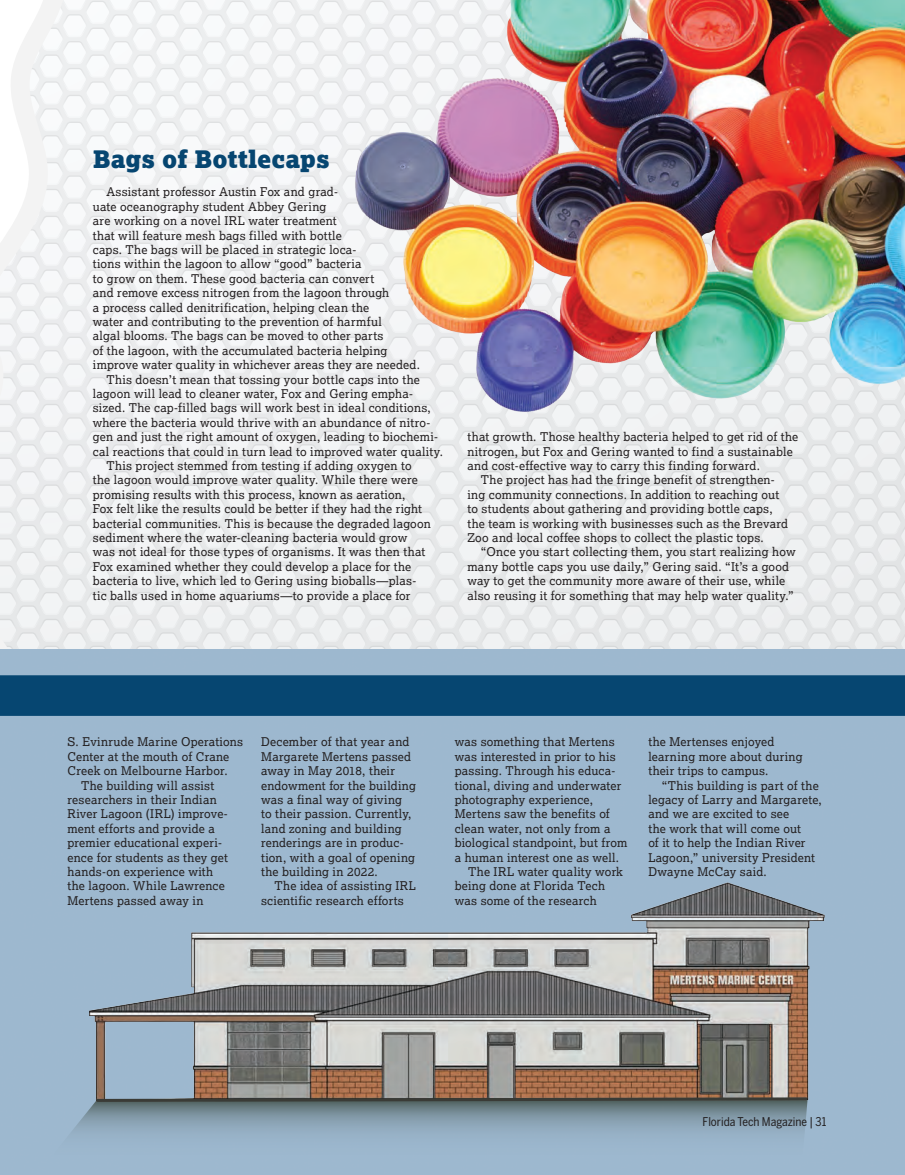
<style>
.page{position:relative;width:905px;height:1175px;background:#fff}
.page>*{position:absolute;margin:0;border:0;box-sizing:border-box;transform-origin:0 0}
.IRL_Subhead{font:900 24px "Lexia";color:#064671}
.Feature_Body_text{font:12px/14.4px "Lexia";letter-spacing:.015em;color:#231f20}
.t1{font:12px "Benton Sans Condensed";color:#231f20}
</style>
<div class="page">
<svg style="left:21px;top:1098px;width:786px;height:76px;background:#90a9bd"></svg>
<img style="left:79px;top:876px;width:751px;height:225px">
<svg style="left:94px;top:1095px;width:715px;height:8px;background:#676159"></svg>
<img style="left:0;top:0;width:904px;height:764px">
<p class="IRL_Subhead" style="left:93px;top:144px;width:238px">Bags of Bottlecaps</p>
<p class="Feature_Body_text" style="left:93px;top:184px;width:328px;text-indent:14px">Assistant professor Austin Fox and grad-<br>uate oceanography student Abbey Gering<br>are working on a novel IRL water treatment<br>that will feature mesh bags filled with bottle<br>caps. The bags will be placed in strategic loca-<br>tions within the lagoon to allow “good” bacteria<br>to grow on them. These good bacteria can convert<br>and remove excess nitrogen from the lagoon through<br>a process called denitrification, helping clean the<br>water and contributing to the prevention of harmful<br>algal blooms. The bags can be moved to other parts<br>of the lagoon, with the accumulated bacteria helping improve water quality in whichever areas they are needed.</p>
<p class="Feature_Body_text" style="left:93px;top:372px;width:351px;text-indent:14px">This doesn’t mean that tossing your bottle caps into the lagoon will lead to cleaner water, Fox and Gering empha&shy;sized. The cap-filled bags will work best in ideal conditions, where the bacteria would thrive with an abundance of nitro&shy;gen and just the right amount of oxygen, leading to biochemi&shy;cal reactions that could in turn lead to improved water quality.</p>
<p class="Feature_Body_text" style="left:93px;top:458px;width:339px;text-indent:14px">This project stemmed from testing if adding oxygen to the lagoon would improve water quality. While there were promising results with this process, known as aeration,<br>Fox felt like the results could be better if they had the right bacterial communities. This is because the degraded lagoon sediment where the water-cleaning bacteria would grow was not ideal for those types of organisms. It was then that Fox examined whether they could develop a place for the bacteria to live, which led to Gering using bioballs—plas&shy;tic balls used in home aquariums—to provide a place for</p>
<p class="Feature_Body_text" style="left:467px;top:429px;width:332px">that growth. Those healthy bacteria helped to get rid of the nitrogen, but Fox and Gering wanted to find a sustainable and cost-effective way to carry this finding forward.</p>
<p class="Feature_Body_text" style="left:467px;top:472px;width:322px;text-indent:14px">The project has had the fringe benefit of strengthen&shy;ing community connections. In addition to reaching out to students about gathering and providing bottle caps, the team is working with businesses such as the Brevard Zoo and local coffee shops to collect the plastic tops.</p>
<p class="Feature_Body_text" style="left:467px;top:544px;width:330px;text-indent:14px">“Once you start collecting them, you start realizing how many bottle caps you use daily,” Gering said. “It’s a good way to get the community more aware of their use, while also reusing it for something that may help water quality.”</p>
<p class="Feature_Body_text" style="left:68px;top:734px;width:177px">S. Evinrude Marine Operations<br>Center at the mouth of Crane<br>Creek on Melbourne Harbor.</p>
<p class="Feature_Body_text" style="left:68px;top:777px;width:162px;text-indent:14px">The building will assist researchers in their Indian<br>River Lagoon (IRL) improve&shy;ment efforts and provide a premier educational experi&shy;ence for students as they get hands-on experience with the lagoon. While Lawrence<br>Mertens passed away in</p>
<p class="Feature_Body_text" style="left:261px;top:734px;width:156px">December of that year and<br>Margarete Mertens passed away in May 2018, their endowment for the building was a final way of giving<br>to their passion. Currently, land zoning and building renderings are in produc&shy;tion, with a goal of opening the building in 2022.</p>
<p class="Feature_Body_text" style="left:261px;top:878px;width:156px;text-indent:14px">The idea of assisting IRL scientific research efforts</p>
<p class="Feature_Body_text" style="left:454px;top:734px;width:174px">was something that Mertens was interested in prior to his passing. Through his educa&shy;tional, diving and underwater photography experience,<br>Mertens saw the benefits of clean water, not only from a biological standpoint, but from a human interest one as well.</p>
<p class="Feature_Body_text" style="left:454px;top:864px;width:170px;text-indent:14px">The IRL water quality work being done at Florida Tech was some of the research</p>
<p class="Feature_Body_text" style="left:648px;top:734px;width:156px">the Mertenses enjoyed learning more about during their trips to campus.</p>
<p class="Feature_Body_text" style="left:648px;top:777px;width:175px;text-indent:14px">“This building is part of the legacy of Larry and Margarete, and we are excited to see<br>the work that will come out<br>of it to help the Indian River<br>Lagoon,” university President<br>Dwayne McCay said.</p>
<p class="t1" style="left:702px;top:1114px;width:125px">Florida Tech Magazine | 31</p>
</div>
